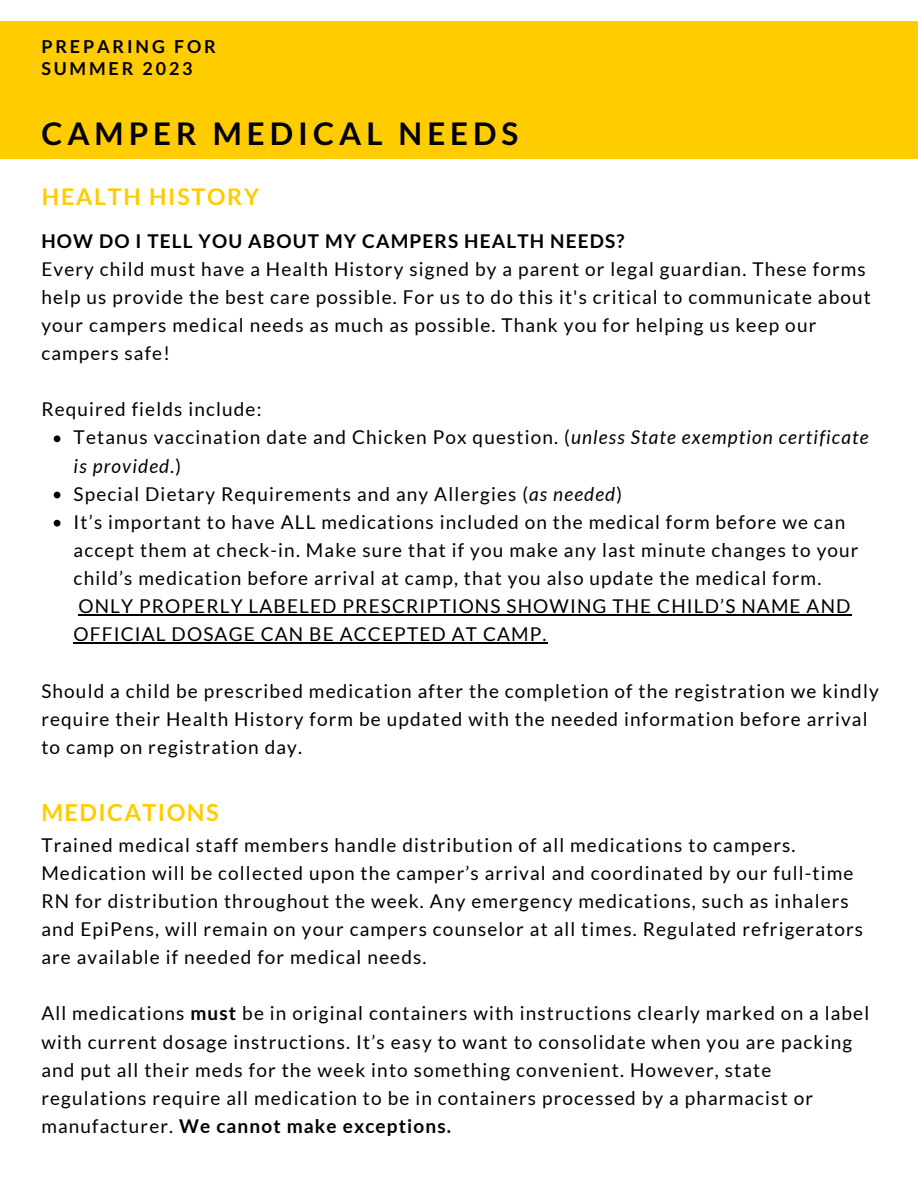
<style>
.page{position:relative;width:918px;height:1188px;background:#fff}
.page>*{position:absolute;margin:0;border:0;box-sizing:border-box;transform-origin:0 0}
.t1{font:700 31.35px "Lato";letter-spacing:.16em;color:#000}
.t2{font:700 23.55px "Lato";letter-spacing:.06em;color:#fc0}
.t3{font:700 23.1px "Lato";letter-spacing:.08em;color:#fc0}
.t4{font:19.05px/28.2px "Lato";letter-spacing:.06em;color:#000}
.t5{font:700 19.05px "Lato";letter-spacing:.06em;color:#000}
.t6{font:700 17.85px/22.4px "Lato";letter-spacing:.16em;color:#000}
.s1{font-style:italic}
.s2{font-weight:700}
</style>
<div class="page">
<svg style="left:54px;top:435px;width:6px;height:7px"></svg>
<svg style="left:54px;top:492px;width:6px;height:6px"></svg>
<svg style="left:54px;top:520px;width:6px;height:7px"></svg>
<hr style="left:78px;top:614px;width:774px;height:1px;background:#000">
<hr style="left:74px;top:642px;width:474px;height:2px;background:#000">
<div style="left:0;top:21px;width:918px;height:138px;background:#fc0"></div>
<p class="t6" style="left:41px;top:35px;width:176px">PREPARING FOR<br>SUMMER 2023</p>
<h1 class="t1" style="left:41px;top:114px;width:479px">CAMPER MEDICAL NEEDS</h1>
<p class="t3" style="left:42px;top:183px;width:219px">HEALTH HISTORY</p>
<p class="t5" style="left:41px;top:229px;width:585px">HOW DO I TELL YOU ABOUT MY CAMPERS HEALTH NEEDS?</p>
<p class="t4" style="left:41px;top:254px;width:831px">Every child must have a Health History signed by a parent or legal guardian. These forms help us provide the best care possible. For us to do this it's critical to communicate about your campers medical needs as much as possible. Thank you for helping us keep our campers safe!</p>
<p class="t4" style="left:41px;top:395px;width:222px">Required fields include:</p>
<p class="t4" style="left:74px;top:423px;width:796px">Tetanus vaccination date and Chicken Pox question. (<span class="s1">unless State exemption certificate is provided.</span>)<br>Special Dietary Requirements and any Allergies (<span class="s1">as needed</span>)<br>It’s important to have ALL medications included on the medical form before we can accept them at check-in. Make sure that if you make any last minute changes to your child’s medication before arrival at camp, that you also update the medical form.<br>ONLY PROPERLY LABELED PRESCRIPTIONS SHOWING THE CHILD’S NAME AND OFFICIAL DOSAGE CAN BE ACCEPTED AT CAMP.</p>
<p class="t4" style="left:41px;top:676px;width:839px">Should a child be prescribed medication after the completion of the registration we kindly require their Health History form be updated with the needed information before arrival to camp on registration day.</p>
<p class="t2" style="left:41px;top:798px;width:179px">MEDICATIONS</p>
<p class="t4" style="left:41px;top:830px;width:823px">Trained medical staff members handle distribution of all medications to campers.<br>Medication will be collected upon the camper’s arrival and coordinated by our full-time RN for distribution throughout the week. Any emergency medications, such as inhalers and EpiPens, will remain on your campers counselor at all times. Regulated refrigerators are available if needed for medical needs.</p>
<p class="t4" style="left:41px;top:999px;width:829px">All medications <span class="s2">must</span> be in original containers with instructions clearly marked on a label with current dosage instructions. It’s easy to want to consolidate when you are packing and put all their meds for the week into something convenient. However, state regulations require all medication to be in containers processed by a pharmacist or manufacturer. <span class="s2">We cannot make exceptions.</span></p>
</div>
